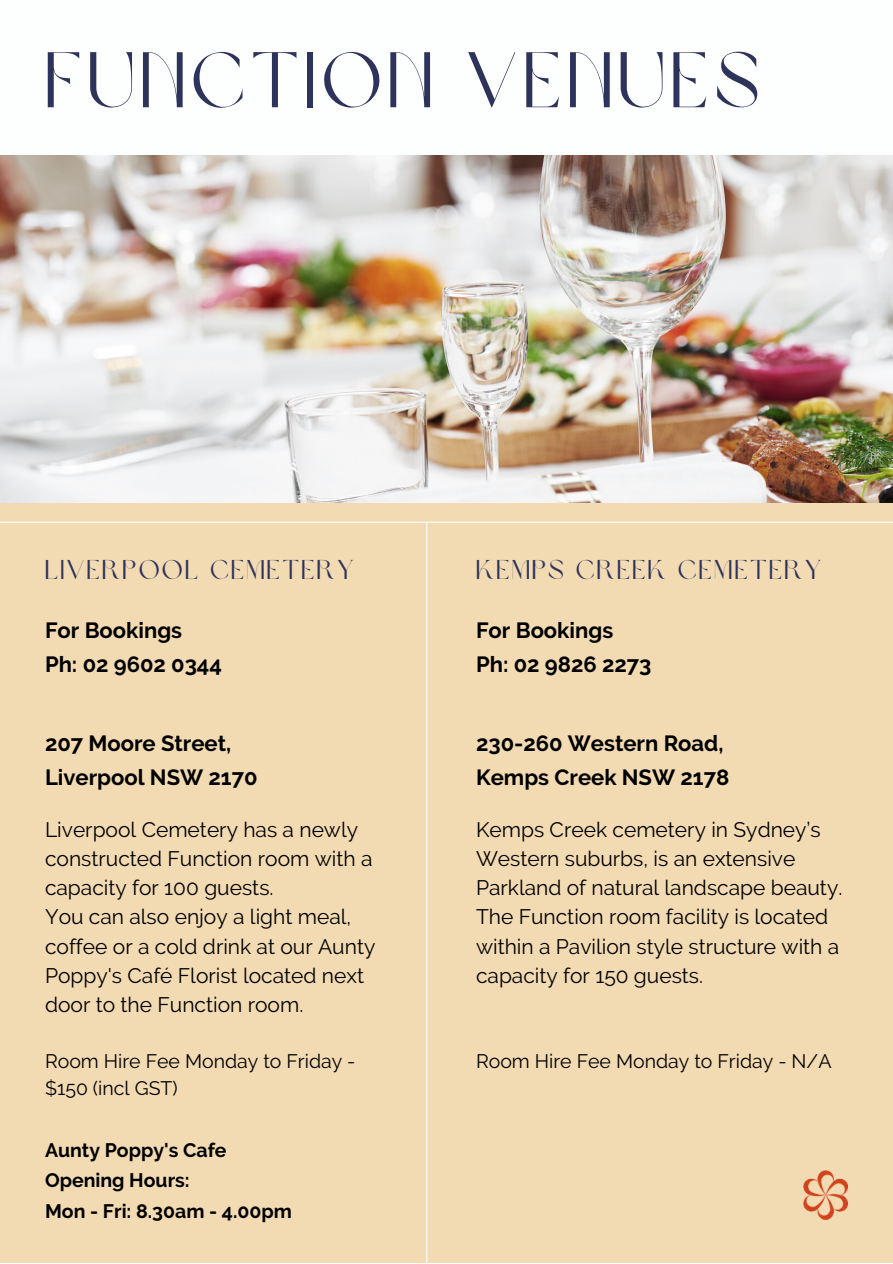
<style>
.page{position:relative;width:893px;height:1264px;background:#fff}
.page>*{position:absolute;margin:0;border:0;box-sizing:border-box;transform-origin:0 0}
.t1{font:78px "Brown Sugar";letter-spacing:.07em;color:#2e335c}
.t2{font:27px "Brown Sugar";letter-spacing:.08em;color:#2e335c}
.t3{font:700 21.9px/33.8px "Raleway";color:#000}
.t4{font:21px/29.2px "Raleway";color:#000}
.t5{font:19.5px/27px "Raleway";color:#000}
.t6{font:700 19.5px/30.3px "Raleway";color:#000}
</style>
<div class="page">
<img style="left:0;top:155px;width:892px;height:348px">
<div style="left:0;top:503px;width:892px;height:759px;background:#f2dab2"></div>
<hr style="left:0;top:521px;width:892px;height:2px;background:#fff">
<img style="left:803px;top:1170px;width:44px;height:49px">
<hr style="left:426px;top:522px;width:1px;height:740px;background:#fff">
<h1 class="t1" style="left:45px;top:33px;width:716px">FUNCTION VENUES</h1>
<p class="t2" style="left:45px;top:553px;width:311px">LIVERPOOL CEMETERY</p>
<p class="t3" style="left:45px;top:614px;width:178px">For Bookings<br>Ph: 02 9602 0344</p>
<p class="t3" style="left:45px;top:726px;width:214px">207 Moore Street,<br>Liverpool NSW 2170</p>
<p class="t4" style="left:45px;top:814px;width:332px">Liverpool Cemetery has a newly constructed Function room with a capacity for 100 guests.<br>You can also enjoy a light meal, coffee or a cold drink at our Aunty<br>Poppy's Café Florist located next door to the Function room.</p>
<p class="t5" style="left:45px;top:1047px;width:312px">Room Hire Fee Monday to Friday - $150 (incl GST)</p>
<p class="t6" style="left:45px;top:1135px;width:248px">Aunty Poppy's Cafe<br>Opening Hours:<br>Mon - Fri: 8.30am - 4.00pm</p>
<p class="t2" style="left:476px;top:553px;width:347px">KEMPS CREEK CEMETERY</p>
<p class="t3" style="left:476px;top:614px;width:177px">For Bookings<br>Ph: 02 9826 2273</p>
<p class="t3" style="left:476px;top:726px;width:255px">230-260 Western Road,<br>Kemps Creek NSW 2178</p>
<p class="t4" style="left:476px;top:814px;width:368px">Kemps Creek cemetery in Sydney’s Western suburbs, is an extensive Parkland of natural landscape beauty.<br>The Function room facility is located within a Pavilion style structure with a capacity for 150 guests.</p>
<p class="t5" style="left:476px;top:1047px;width:357px">Room Hire Fee Monday to Friday - N/A</p>
</div>
